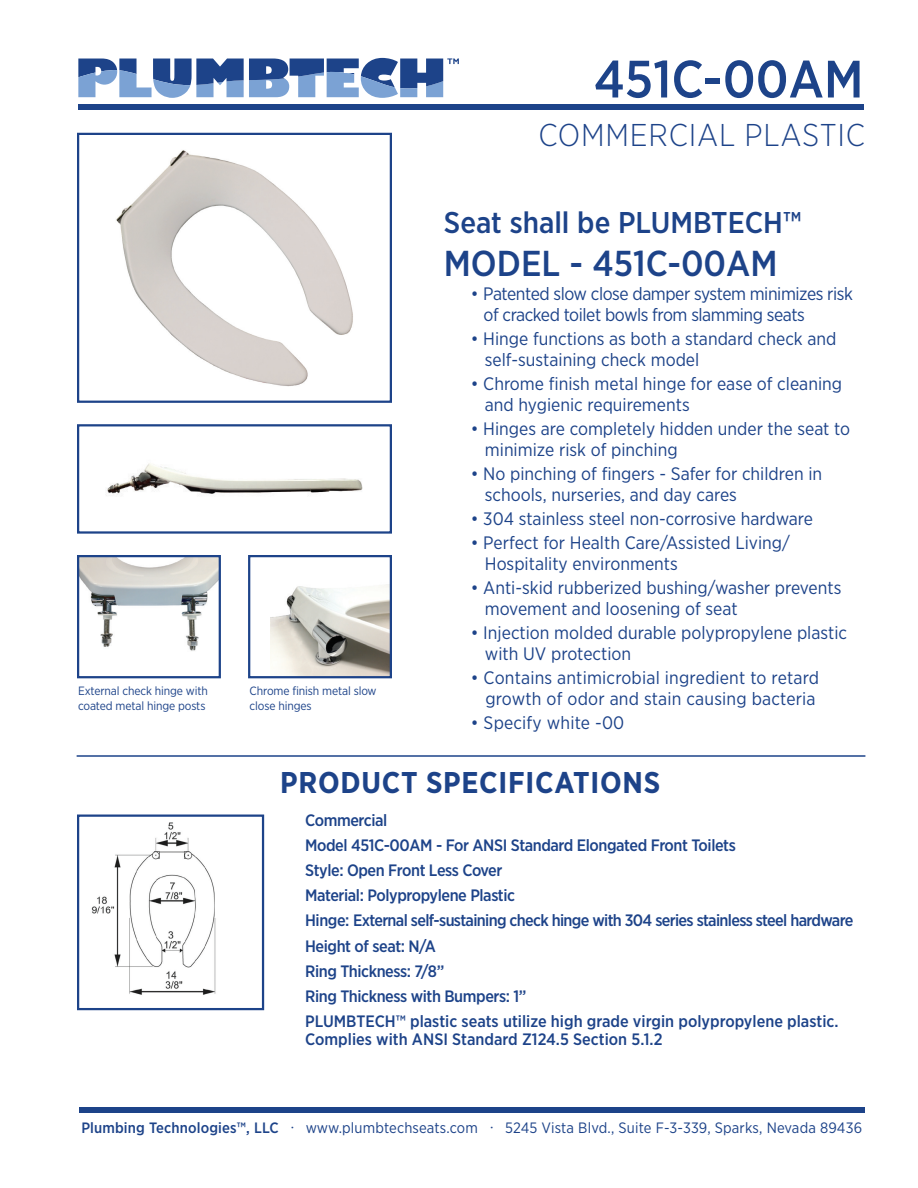
<style>
.page{position:relative;width:918px;height:1188px;background:#fff}
.page>*{position:absolute;margin:0;border:0;box-sizing:border-box;transform-origin:0 0}
.t1{font:500 52.5px "Gotham Narrow";color:#1d4389}
.t2{font:500 36px "Gotham Narrow";color:#1d4389}
.t3{font:300 31.5px "Gotham Narrow";letter-spacing:.025em;color:#1d4389}
.t4{font:500 30px "Gotham Narrow";color:#1d4389}
.t5{font:700 30px "Gotham Narrow";letter-spacing:.025em;color:#1d4389}
.t6{font:18px/21px "Gotham Narrow";color:#1d4389}
.t7{font:18px/21px "Gotham Narrow";letter-spacing:-.025em;color:#1d4389}
.t8{font:500 16.5px/25.2px "Gotham Narrow";letter-spacing:-.025em;color:#1d4389}
.t9{font:500 16.5px "Gotham Narrow";color:#1d4389}
.t10{font:15px "Gotham Narrow";letter-spacing:.01em;color:#1d4389}
.t11{font:12px/15px "Gotham Narrow";letter-spacing:-.01em;color:#1d4389}
.s1{font-weight:500}
.s2{font-family:"Minion Pro"}
</style>
<div class="page">
<svg style="left:78px;top:58px;width:381px;height:40px"></svg>
<div style="left:78px;top:104px;width:786px;height:6px;background:#1d4389"></div>
<div style="left:80px;top:1107px;width:785px;height:6px;background:#1d4389"></div>
<img style="left:116px;top:150px;width:237px;height:236px">
<div style="left:77px;top:133px;width:315px;height:270px;border:2px solid #1d4389"></div>
<img style="left:107px;top:463px;width:256px;height:32px">
<div style="left:77px;top:424px;width:315px;height:110px;border:2px solid #1d4389"></div>
<img style="left:91px;top:822px;width:125px;height:173px">
<div style="left:77px;top:815px;width:187px;height:195px;border:2px solid #1d4389"></div>
<hr style="left:77px;top:755px;width:788px;height:2px;background:#1d4389">
<img style="left:80px;top:558px;width:138px;height:93px">
<div style="left:77px;top:555px;width:144px;height:123px;border:2px solid #1d4389"></div>
<img style="left:271px;top:584px;width:118px;height:91px">
<div style="left:248px;top:555px;width:144px;height:123px;border:2px solid #1d4389"></div>
<h1 class="t1" style="left:594px;top:46px;width:271px">451C-00AM</h1>
<p class="t11" style="left:78px;top:683px;width:131px">External check hinge with coated metal hinge posts</p>
<p class="t11" style="left:250px;top:683px;width:129px">Chrome finish metal slow close hinges</p>
<h3 class="t3" style="left:538px;top:115px;width:328px">COMMERCIAL PLASTIC</h3>
<h3 class="t4" style="left:444px;top:203px;width:359px">Seat shall be PLUMBTECH™</h3>
<h2 class="t2" style="left:444px;top:241px;width:335px">MODEL - 451C-00AM</h2>
<p class="t7" style="left:484px;top:283px;width:371px;text-indent:-13px">• Patented slow close damper system minimizes risk of cracked toilet bowls from slamming seats</p>
<p class="t6" style="left:485px;top:328px;width:353px;text-indent:-14px">• Hinge functions as both a standard check and self-sustaining check model</p>
<p class="t6" style="left:485px;top:373px;width:359px;text-indent:-14px">• Chrome finish metal hinge for ease of cleaning and hygienic requirements</p>
<p class="t6" style="left:485px;top:418px;width:367px;text-indent:-14px">• Hinges are completely hidden under the seat to minimize risk of pinching</p>
<p class="t6" style="left:485px;top:463px;width:339px;text-indent:-14px">• No pinching of fingers - Safer for children in schools, nurseries, and day cares</p>
<p class="t6" style="left:471px;top:508px;width:344px">• 304 stainless steel non-corrosive hardware</p>
<p class="t6" style="left:485px;top:532px;width:307px;text-indent:-14px">• Perfect for Health Care/Assisted Living/<br>Hospitality environments</p>
<p class="t6" style="left:485px;top:577px;width:358px;text-indent:-14px">• Anti-skid rubberized bushing/washer prevents movement and loosening of seat</p>
<p class="t6" style="left:485px;top:622px;width:364px;text-indent:-14px">• Injection molded durable polypropylene plastic with UV protection</p>
<p class="t6" style="left:471px;top:667px;width:350px;text-align:right">• Contains antimicrobial ingredient to retard growth of odor and stain causing bacteria</p>
<p class="t6" style="left:471px;top:712px;width:155px">• Specify white -00</p>
<h3 class="t5" style="left:280px;top:763px;width:382px">PRODUCT SPECIFICATIONS</h3>
<p class="t8" style="left:305px;top:807px;width:550px">Commercial<br>Model 451C-00AM - For ANSI Standard Elongated Front Toilets<br>Style: Open Front Less Cover<br>Material: Polypropylene Plastic<br>Hinge: External self-sustaining check hinge with 304 series stainless steel hardware Height of seat: N/A<br>Ring Thickness: 7/8”<br>Ring Thickness with Bumpers: 1”<br>PLUMBTECH™ plastic seats utilize high grade virgin polypropylene plastic.</p>
<p class="t9" style="left:305px;top:1029px;width:359px">Complies with ANSI Standard Z124.5 Section 5.1.2</p>
<p class="t10" style="left:81px;top:1118px;width:782px"><span class="s1">Plumbing Technologies™, LLC</span> <span class="s2">·</span> www.plumbtechseats.com <span class="s2">·</span> 5245 Vista Blvd., Suite F-3-339, Sparks, Nevada 89436</p>
</div>
